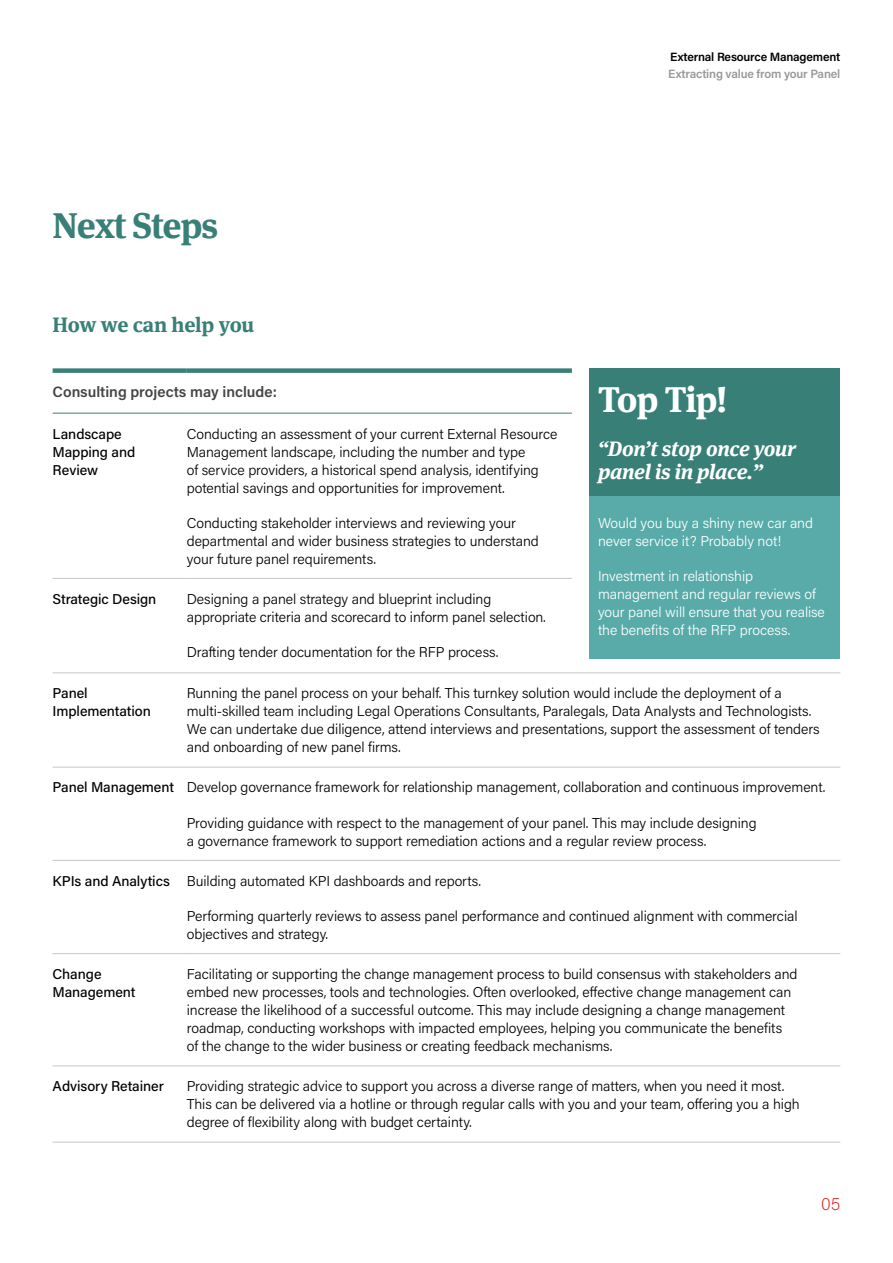
<style>
.page{position:relative;width:893px;height:1263px;background:#fff}
.page>*{position:absolute;margin:0;border:0;box-sizing:border-box;transform-origin:0 0}
.t1{font:700 36px "Meta Serif Offc Pro";letter-spacing:-.03em;color:#388077}
.t2{font:700 36px "Meta Serif Offc Pro";letter-spacing:-.03em;color:#fff}
.t3{font:italic 700 21px/22.5px "Meta Serif Offc Pro";letter-spacing:-.015em;color:#fff}
.t4{font:700 21px "Meta Serif Offc Pro";letter-spacing:-.01em;color:#388077}
.t5{font:200 18px "Acumin Pro";color:#dd2720}
.t6{font:600 15px "Acumin Pro";color:#454545}
.t7{font:300 14.25px/18px "Acumin Pro";letter-spacing:-.005em;color:#000}
.t8{font:300 14.25px/18px "Acumin Pro";letter-spacing:-.005em;color:#fff}
.t9{font:500 14.25px/18px "Acumin Pro";letter-spacing:-.005em;color:#000}
.t10{font:600 12px "Acumin Pro";letter-spacing:-.015em;color:#999}
.t11{font:600 12px "Acumin Pro";letter-spacing:-.015em;color:#000}
.s1{font-weight:500}
</style>
<div class="page">
<div style="left:53px;top:368px;width:134px;height:5px;background:#388177"></div>
<div style="left:187px;top:368px;width:385px;height:5px;background:#388177"></div>
<hr style="left:53px;top:413px;width:134px;height:1px;background:#388177">
<hr style="left:187px;top:413px;width:385px;height:1px;background:#388177">
<hr style="left:53px;top:578px;width:134px;height:1px;background:#c6c6c6">
<hr style="left:187px;top:578px;width:385px;height:1px;background:#c6c6c6">
<div style="left:589px;top:495px;width:251px;height:164px;background:#58aba9"></div>
<div style="left:589px;top:368px;width:251px;height:127px;background:#388077"></div>
<hr style="left:53px;top:672px;width:134px;height:1px;background:#c6c6c6">
<hr style="left:187px;top:672px;width:653px;height:1px;background:#c6c6c6">
<hr style="left:53px;top:767px;width:134px;height:1px;background:#c6c6c6">
<hr style="left:187px;top:767px;width:653px;height:1px;background:#c6c6c6">
<hr style="left:53px;top:860px;width:134px;height:1px;background:#c6c6c6">
<hr style="left:187px;top:860px;width:653px;height:1px;background:#c6c6c6">
<hr style="left:53px;top:953px;width:134px;height:1px;background:#c6c6c6">
<hr style="left:187px;top:953px;width:653px;height:1px;background:#c6c6c6">
<hr style="left:53px;top:1065px;width:134px;height:1px;background:#c6c6c6">
<hr style="left:187px;top:1065px;width:653px;height:1px;background:#c6c6c6">
<hr style="left:53px;top:1142px;width:134px;height:1px;background:#c6c6c6">
<hr style="left:187px;top:1142px;width:653px;height:1px;background:#c6c6c6">
<p class="t11" style="left:670px;top:49px;width:172px">External Resource Management</p>
<p class="t10" style="left:668px;top:65px;width:174px">Extracting value from your Panel</p>
<h1 class="t1" style="left:53px;top:197px;width:167px">Next Steps</h1>
<h2 class="t4" style="left:53px;top:308px;width:203px">How we can help you</h2>
<p class="t6" style="left:53px;top:382px;width:226px">Consulting projects may include:</p>
<p class="t9" style="left:53px;top:424px;width:84px">Landscape<br>Mapping and<br>Review</p>
<p class="t7" style="left:187px;top:424px;width:372px">Conducting an assessment of your current External Resource Management landscape, including the number and type<br>of service providers, a historical spend analysis, identifying potential savings and opportunities for improvement.</p>
<p class="t7" style="left:187px;top:513px;width:354px">Conducting stakeholder interviews and reviewing your departmental and wider business strategies to understand your future panel requirements.</p>
<p class="t9" style="left:53px;top:589px;width:105px">Strategic Design</p>
<p class="t7" style="left:187px;top:589px;width:361px">Designing a panel strategy and blueprint including appropriate criteria and scorecard to inform panel selection.</p>
<p class="t7" style="left:187px;top:642px;width:313px">Drafting tender documentation for the RFP process.</p>
<h1 class="t2" style="left:598px;top:371px;width:131px">Top Tip!</h1>
<h2 class="t3" style="left:598px;top:436px;width:199px">“Don’t stop once your panel is in place.”</h2>
<p class="t8" style="left:598px;top:514px;width:217px">Would you buy a shiny new car and never service it? Probably not!</p>
<p class="t8" style="left:598px;top:567px;width:228px">Investment in relationship management and regular reviews of your panel will ensure that you realise the benefits of the RFP process.</p>
<p class="t9" style="left:53px;top:684px;width:100px">Panel<br>Implementation</p>
<p class="t7" style="left:187px;top:684px;width:634px">Running the panel process on your behalf. This turnkey solution would include the deployment of a multi-skilled team including Legal Operations Consultants, Paralegals, Data Analysts and Technologists.<br>We can undertake due diligence, attend interviews and presentations, support the assessment of tenders and onboarding of new panel firms.</p>
<p class="t7" style="left:53px;top:778px;width:774px"><span class="s1">Panel Management</span> Develop governance framework for relationship management, collaboration and continuous improvement.</p>
<p class="t7" style="left:187px;top:813px;width:571px">Providing guidance with respect to the management of your panel. This may include designing a governance framework to support remediation actions and a regular review process.</p>
<p class="t7" style="left:53px;top:871px;width:430px"><span class="s1">KPIs and Analytics</span> Building automated KPI dashboards and reports.</p>
<p class="t7" style="left:187px;top:906px;width:612px">Performing quarterly reviews to assess panel performance and continued alignment with commercial objectives and strategy.</p>
<p class="t9" style="left:53px;top:964px;width:84px">Change<br>Management</p>
<p class="t7" style="left:187px;top:964px;width:612px">Facilitating or supporting the change management process to build consensus with stakeholders and embed new processes, tools and technologies. Often overlooked, effective change management can increase the likelihood of a successful outcome. This may include designing a change management roadmap, conducting workshops with impacted employees, helping you communicate the benefits<br>of the change to the wider business or creating feedback mechanisms.</p>
<p class="t9" style="left:53px;top:1077px;width:113px">Advisory Retainer</p>
<p class="t7" style="left:187px;top:1077px;width:614px">Providing strategic advice to support you across a diverse range of matters, when you need it most.<br>This can be delivered via a hotline or through regular calls with you and your team, offering you a high degree of flexibility along with budget certainty.</p>
<p class="t5" style="left:821px;top:1192px;width:21px">05</p>
</div>
